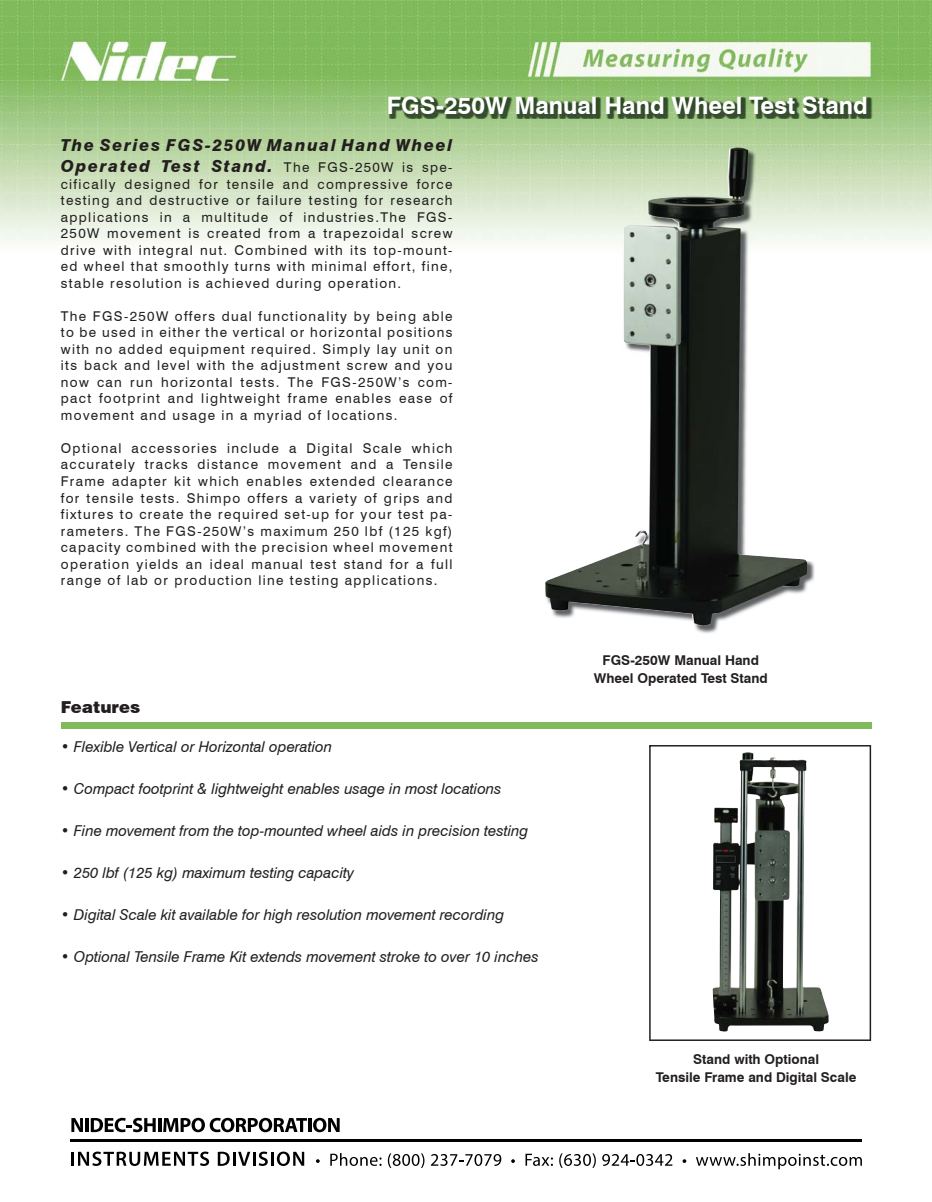
<style>
.page{position:relative;width:932px;height:1202px;background:#fff}
.page>*{position:absolute;margin:0;border:0;box-sizing:border-box;transform-origin:0 0}
.t1{font:700 24px "Swiss 721 BT";color:#fff}
.t2{font:italic 800 16.5px/21px "Swiss 721 BT";letter-spacing:.1em;color:#231f20}
.t3{font:900 16.5px "Swiss 721 BT";color:#231f20}
.t4{font:italic 15px "Swiss 721 BT";color:#231f20}
.t5{font:13.5px/16.5px "Swiss 721 BT";letter-spacing:.1em;color:#231f20;text-align:justify}
.t6{font:700 13.5px/18px "Swiss 721 BT";color:#231f20;text-align:center}
.s1{font-weight:400;font-style:normal;font-size:13.5px}
</style>
<div class="page">
<img style="left:0;top:0;width:932px;height:242px">
<img style="left:389px;top:97px;width:483px;height:22px">
<div style="left:61px;top:722px;width:810px;height:6px;background:#7fbb5a"></div>
<img style="left:695px;top:149px;width:119px;height:484px">
<img style="left:545px;top:147px;width:262px;height:479px">
<svg style="left:649px;top:745px;width:222px;height:296px"></svg>
<img style="left:712px;top:752px;width:117px;height:280px">
<hr style="left:70px;top:1139px;width:792px;height:2px;background:#010000">
<svg style="left:72px;top:1151px;width:137px;height:15px"></svg>
<svg style="left:218px;top:1151px;width:86px;height:15px"></svg>
<svg style="left:316px;top:1159px;width:4px;height:4px"></svg>
<svg style="left:330px;top:1153px;width:51px;height:13px"></svg>
<svg style="left:388px;top:1153px;width:36px;height:15px"></svg>
<svg style="left:431px;top:1154px;width:70px;height:12px"></svg>
<svg style="left:511px;top:1159px;width:4px;height:4px"></svg>
<svg style="left:525px;top:1153px;width:28px;height:13px"></svg>
<svg style="left:559px;top:1153px;width:37px;height:15px"></svg>
<svg style="left:602px;top:1154px;width:70px;height:12px"></svg>
<svg style="left:682px;top:1159px;width:4px;height:4px"></svg>
<svg style="left:696px;top:1153px;width:166px;height:16px"></svg>
<svg style="left:71px;top:1118px;width:12px;height:14px"></svg>
<hr style="left:85px;top:1118px;width:3px;height:14px;background:#010000">
<svg style="left:91px;top:1118px;width:65px;height:14px"></svg>
<hr style="left:158px;top:1118px;width:3px;height:14px;background:#010000">
<svg style="left:163px;top:1118px;width:144px;height:14px"></svg>
<hr style="left:308px;top:1118px;width:3px;height:14px;background:#010000">
<svg style="left:313px;top:1118px;width:27px;height:14px"></svg>
<h1 class="t1" style="left:387px;top:91px;width:483px">FGS-250W Manual Hand Wheel Test Stand</h1>
<p class="t2" style="left:61px;top:135px;width:393px">The Series FGS-250W Manual Hand Wheel<br>Operated Test Stand. <span class="s1">The FGS-250W is spe-</span></p>
<p class="t5" style="left:61px;top:176px;width:393px">cifically designed for tensile and compressive force testing and destructive or failure testing for research applications in a multitude of industries.The FGS-250W movement is created from a trapezoidal screw drive with integral nut. Combined with its top-mount&shy;ed wheel that smoothly turns with minimal effort, fine, stable resolution is achieved during operation.</p>
<p class="t5" style="left:61px;top:308px;width:393px">The FGS-250W offers dual functionality by being able to be used in either the vertical or horizontal positions with no added equipment required. Simply lay unit on its back and level with the adjustment screw and you now can run horizontal tests. The FGS-250W’s com&shy;pact footprint and lightweight frame enables ease of movement and usage in a myriad of locations.</p>
<p class="t5" style="left:61px;top:440px;width:393px">Optional accessories include a Digital Scale which accurately tracks distance movement and a Tensile Frame adapter kit which enables extended clearance for tensile tests. Shimpo offers a variety of grips and fixtures to create the required set-up for your test pa&shy;rameters. The FGS-250W’s maximum 250 lbf (125 kgf) capacity combined with the precision wheel movement operation yields an ideal manual test stand for a full range of lab or production line testing applications.</p>
<p class="t3" style="left:61px;top:697px;width:81px">Features</p>
<p class="t4" style="left:61px;top:737px;width:273px">• Flexible Vertical or Horizontal operation</p>
<p class="t4" style="left:61px;top:779px;width:442px">• Compact footprint &amp; lightweight enables usage in most locations</p>
<p class="t4" style="left:61px;top:821px;width:469px">• Fine movement from the top-mounted wheel aids in precision testing</p>
<p class="t4" style="left:61px;top:863px;width:295px">• 250 lbf (125 kg) maximum testing capacity</p>
<p class="t4" style="left:61px;top:905px;width:445px">• Digital Scale kit available for high resolution movement recording</p>
<p class="t4" style="left:61px;top:947px;width:479px">• Optional Tensile Frame Kit extends movement stroke to over 10 inches</p>
<p class="t6" style="left:594px;top:651px;width:175px">FGS-250W Manual Hand<br>Wheel Operated Test Stand</p>
<p class="t6" style="left:656px;top:1050px;width:202px">Stand with Optional<br>Tensile Frame and Digital Scale</p>
</div>
